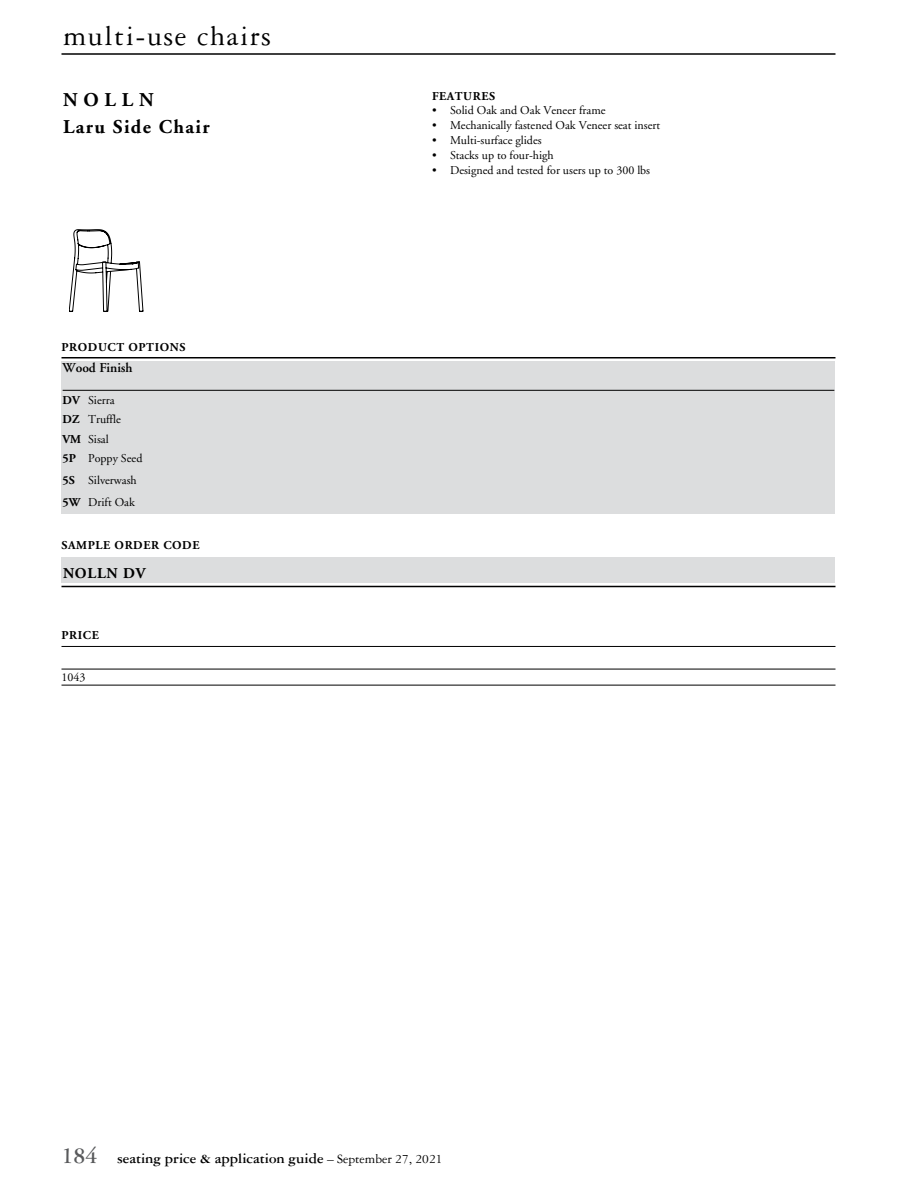
<style>
.page{position:relative;width:918px;height:1188px;background:#fff}
.page>*{position:absolute;margin:0;border:0;box-sizing:border-box;transform-origin:0 0}
.t1{font:30px "Garamond Three";letter-spacing:.05em;color:#000}
.t2{font:700 19.5px/27px "Adobe Garamond";letter-spacing:.07em;color:#000}
.t3{font:700 15px "Garamond Three";color:#000}
.t4{font:700 15px "Adobe Garamond";letter-spacing:.05em;color:#000}
.t5{font:600 13.5px "Adobe Garamond";color:#000}
.t6{font:12px/19.5px "Adobe Garamond";color:#000}
.t7{font:700 12px "Adobe Garamond";letter-spacing:.05em;color:#000}
.s1{font-weight:700}
.s2{font-size:24px;color:#58595b}
.s3{font-weight:400;font-size:13.5px}
</style>
<div class="page">
<hr style="left:62px;top:53px;width:774px;height:2px;background:#000">
<div style="left:62px;top:362px;width:774px;height:152px;background:#dcddde"></div>
<hr style="left:63px;top:390px;width:771px;height:1px;background:#000">
<hr style="left:62px;top:357px;width:774px;height:1px;background:#000">
<hr style="left:62px;top:586px;width:774px;height:1px;background:#000">
<div style="left:62px;top:557px;width:774px;height:26px;background:#dcddde"></div>
<hr style="left:62px;top:646px;width:774px;height:1px;background:#000">
<hr style="left:62px;top:669px;width:774px;height:1px;background:#000">
<hr style="left:62px;top:685px;width:774px;height:1px;background:#000">
<svg style="left:69px;top:229px;width:74px;height:83px"></svg>
<h1 class="t1" style="left:63px;top:20px;width:210px">multi-use chairs</h1>
<h2 class="t2" style="left:63px;top:86px;width:148px">NOLLN<br>Laru Side Chair</h2>
<p class="t7" style="left:62px;top:340px;width:125px">PRODUCT OPTIONS</p>
<p class="t5" style="left:63px;top:361px;width:72px">Wood Finish</p>
<p class="t6" style="left:63px;top:391px;width:81px"><span class="s1">DV</span> Sierra<br><span class="s1">DZ</span> Truffle<br><span class="s1">VM</span> Sisal<br><span class="s1">5P</span> Poppy Seed</p>
<p class="t6" style="left:63px;top:470px;width:76px;line-height:21.9px"><span class="s1">5S</span> Silverwash<br><span class="s1">5W</span> Drift Oak</p>
<p class="t7" style="left:62px;top:538px;width:140px">SAMPLE ORDER CODE</p>
<p class="t4" style="left:63px;top:565px;width:84px">NOLLN DV</p>
<p class="t7" style="left:62px;top:628px;width:39px">PRICE</p>
<p class="t6" style="left:62px;top:668px;width:25px">1043</p>
<p class="t7" style="left:432px;top:90px;width:65px">FEATURES</p>
<p class="t6" style="left:432px;top:101px;width:175px">• Solid Oak and Oak Veneer frame</p>
<p class="t6" style="left:432px;top:116px;width:230px">• Mechanically fastened Oak Veneer seat insert</p>
<p class="t6" style="left:432px;top:131px;width:111px">• Multi-surface glides</p>
<p class="t6" style="left:432px;top:146px;width:123px">• Stacks up to four-high</p>
<p class="t6" style="left:432px;top:161px;width:220px">• Designed and tested for users up to 300 lbs</p>
<p class="t3" style="left:62px;top:1150px;width:383px"><span class="s2">184</span> seating price &amp; application guide <span class="s3">– September 27, 2021</span></p>
</div>
